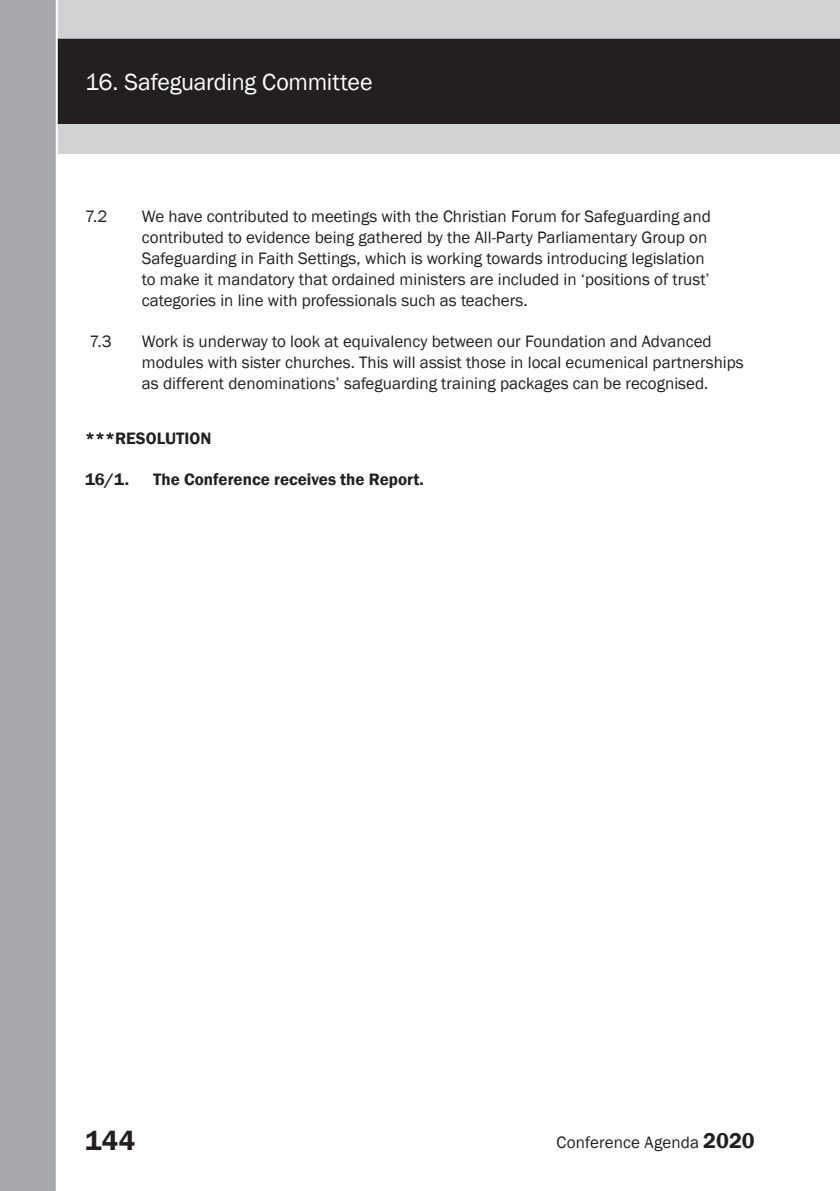
<style>
.page{position:relative;width:840px;height:1191px;background:#fff}
.page>*{position:absolute;margin:0;border:0;box-sizing:border-box;transform-origin:0 0}
.t1{font:600 28px "Franklin Gothic";color:#231f20}
.t2{font:24px "Franklin Gothic";letter-spacing:-.01em;color:#fff}
.No_Spacing{font:17px/21px "Franklin Gothic";color:#231f20}
.No_Spacing-2{font:600 17px "Franklin Gothic";color:#231f20}
.s1{font-weight:600;font-size:22px}
</style>
<div class="page">
<div style="left:0;top:0;width:839px;height:154px;background:#d1d2d4"></div>
<div style="left:58px;top:39px;width:781px;height:85px;background:#231f20"></div>
<div style="left:0;top:0;width:58px;height:1191px;background:#a8a9ad"></div>
<h2 class="t2" style="left:85px;top:67px;width:289px">16. Safeguarding Committee</h2>
<p class="No_Spacing" style="left:85px;top:206px;width:24px">7.2</p>
<p class="No_Spacing" style="left:142px;top:206px;width:570px">We have contributed to meetings with the Christian Forum for Safeguarding and contributed to evidence being gathered by the All-Party Parliamentary Group on Safeguarding in Faith Settings, which is working towards introducing legislation to make it mandatory that ordained ministers are included in ‘positions of trust’ categories in line with professionals such as teachers.</p>
<p class="No_Spacing" style="left:89px;top:331px;width:24px">7.3</p>
<p class="No_Spacing" style="left:142px;top:331px;width:603px">Work is underway to look at equivalency between our Foundation and Advanced modules with sister churches. This will assist those in local ecumenical partnerships as different denominations’ safeguarding training packages can be recognised.</p>
<p class="No_Spacing-2" style="left:85px;top:427px;width:128px">***RESOLUTION</p>
<p class="No_Spacing-2" style="left:85px;top:468px;width:45px">16/1.</p>
<p class="No_Spacing-2" style="left:153px;top:468px;width:272px">The Conference receives the Report.</p>
<h1 class="t1" style="left:85px;top:1123px;width:51px">144</h1>
<p class="No_Spacing" style="left:556px;top:1131px;width:200px">Conference Agenda <span class="s1">2020</span></p>
</div>
